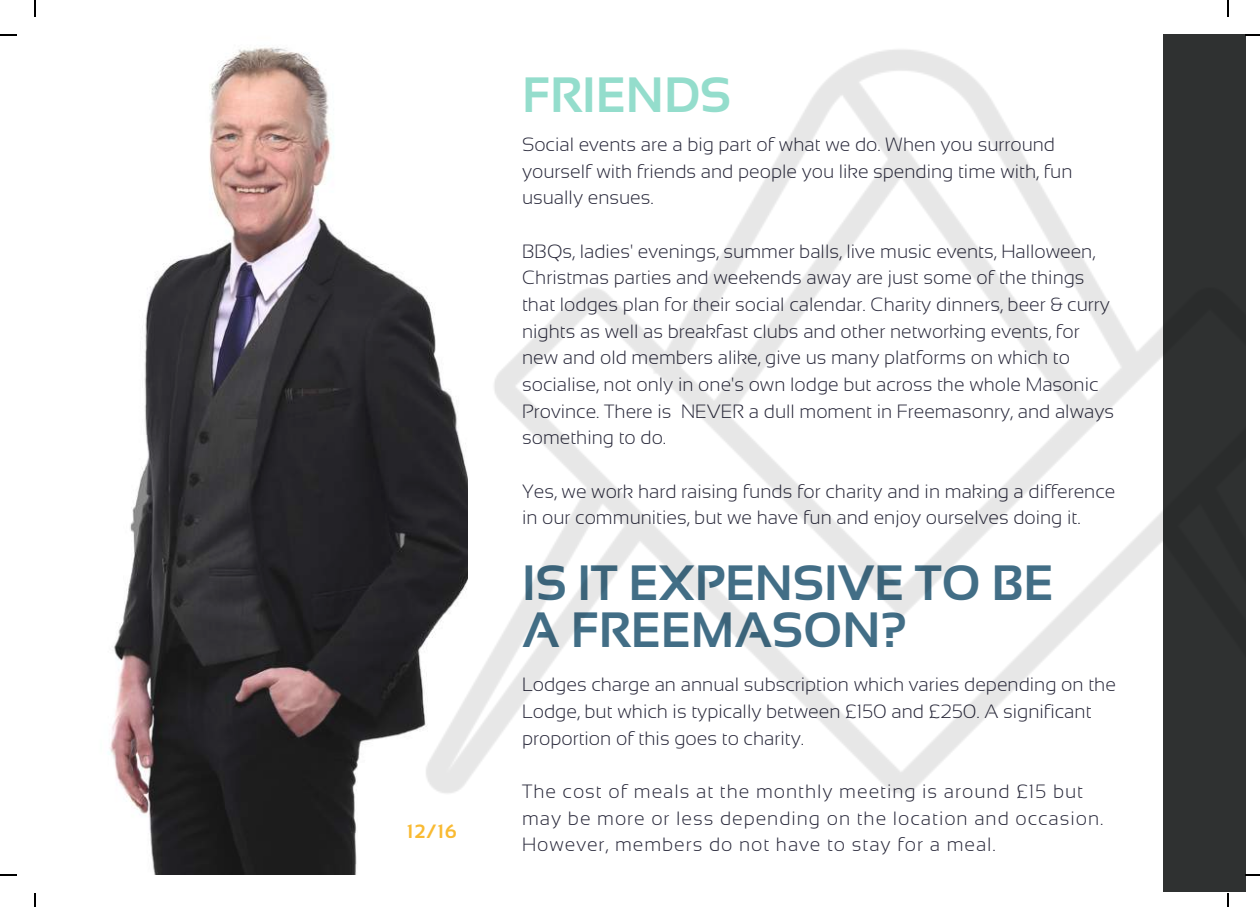
<style>
.page{position:relative;width:1260px;height:907px;background:#fff}
.page>*{position:absolute;margin:0;border:0;box-sizing:border-box;transform-origin:0 0}
.t1{font:700 49.6px/46.2px "Sansation";color:#426e86}
.t2{font:700 49.6px "Sansation";color:#94ddcc}
.t3{font:300 19.2px/26.6px "Sansation";color:#262638}
.t4{font:300 19.2px/26.6px "Sansation";letter-spacing:.05em;color:#262638}
.t5{font:700 19.2px "Sansation";color:#f9ba32}
</style>
<div class="page">
<img style="left:108px;top:47px;width:282px;height:827px">
<div style="left:1163px;top:35px;width:81px;height:857px;background:#2f3131"></div>
<img style="left:390px;top:34px;width:854px;height:760px">
<svg style="left:35px;top:0;width:1px;height:17px"></svg>
<svg style="left:0;top:35px;width:17px;height:1px"></svg>
<svg style="left:1227px;top:0;width:1px;height:17px"></svg>
<svg style="left:1244px;top:35px;width:15px;height:1px"></svg>
<svg style="left:35px;top:893px;width:1px;height:14px"></svg>
<svg style="left:0;top:874px;width:17px;height:1px"></svg>
<svg style="left:1227px;top:893px;width:1px;height:14px"></svg>
<svg style="left:1244px;top:874px;width:15px;height:1px"></svg>
<p class="t5" style="left:407px;top:820px;width:51px">12/16</p>
<h1 class="t2" style="left:522px;top:67px;width:210px">FRIENDS</h1>
<p class="t3" style="left:522px;top:131px;width:552px">Social events are a big part of what we do. When you surround yourself with friends and people you like spending time with, fun usually ensues.</p>
<p class="t3" style="left:522px;top:238px;width:593px">BBQs, ladies' evenings, summer balls, live music events, Halloween, Christmas parties and weekends away are just some of the things that lodges plan for their social calendar. Charity dinners, beer &amp; curry nights as well as breakfast clubs and other networking events, for new and old members alike, give us many platforms on which to socialise, not only in one's own lodge but across the whole Masonic Province. There is NEVER a dull moment in Freemasonry, and always something to do.</p>
<p class="t3" style="left:522px;top:478px;width:594px">Yes, we work hard raising funds for charity and in making a difference in our communities, but we have fun and enjoy ourselves doing it.</p>
<h1 class="t1" style="left:522px;top:560px;width:532px">IS IT EXPENSIVE TO BE<br>A FREEMASON?</h1>
<p class="t3" style="left:522px;top:671px;width:595px">Lodges charge an annual subscription which varies depending on the<br>Lodge, but which is typically between £150 and £250. A significant proportion of this goes to charity.</p>
<p class="t4" style="left:522px;top:778px;width:582px">The cost of meals at the monthly meeting is around £15 but may be more or less depending on the location and occasion.<br>However, members do not have to stay for a meal.</p>
</div>
